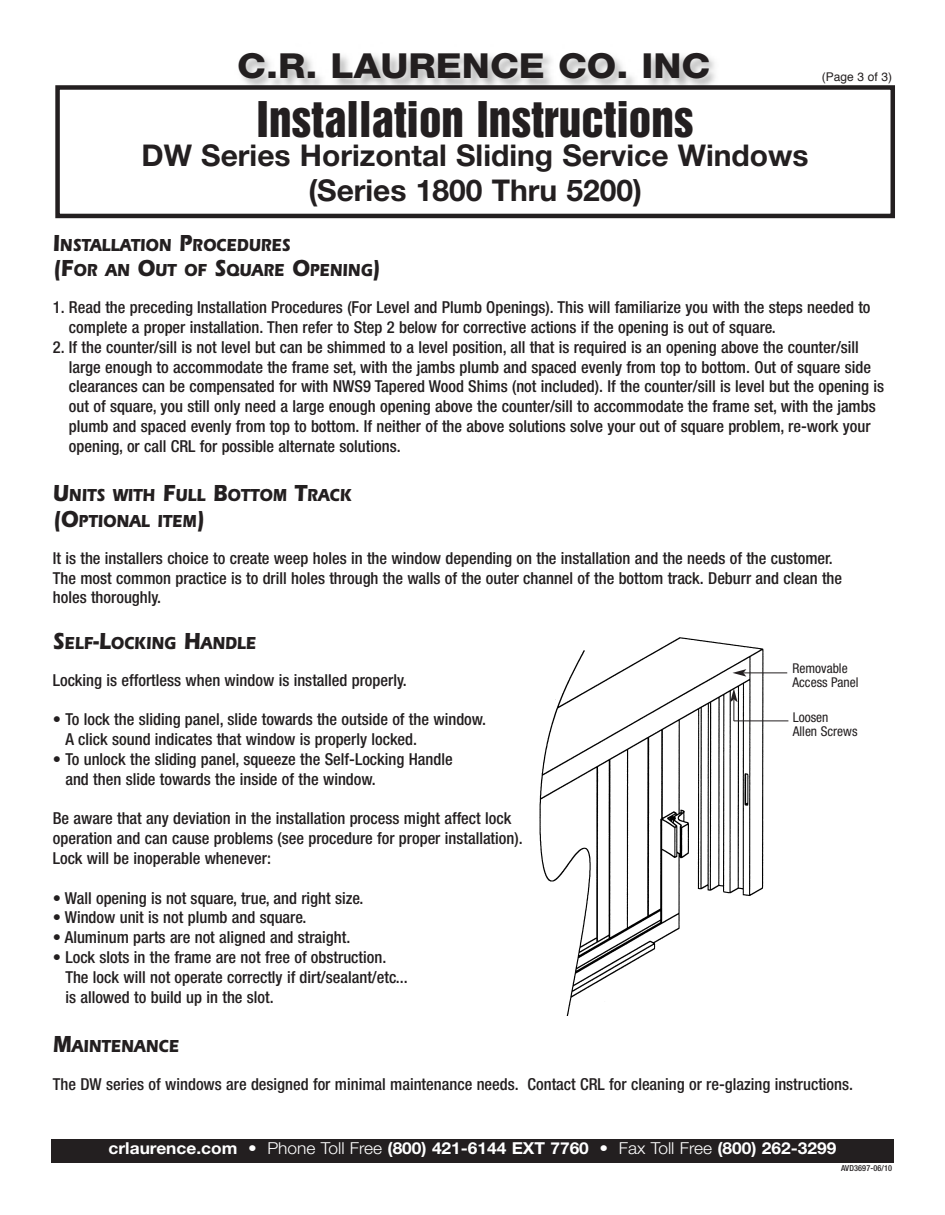
<style>
.page{position:relative;width:945px;height:1215px;background:#fff}
.page>*{position:absolute;margin:0;border:0;box-sizing:border-box;transform-origin:0 0}
.t1{font:45px "Helvetica Inserat";color:#231f20}
.t2{font:800 34.5px "Helvetica Neue";color:#231f20;scale:1.1 1}
.t3{font:700 30px/34.5px "Helvetica Neue";color:#231f20;text-align:center}
.t4{font:700 18px/25.5px "Itc Eras";color:#231f20;scale:.85 1}
.t5{font:500 condensed 16.5px/19.8px "Helvetica Neue";color:#231f20}
.t6{font:700 16.5px "Helvetica Neue";color:#fff;scale:1.05 1}
.t7{font:condensed 13.5px/13.5px "Helvetica Neue";color:#231f20}
.t8{font:12px "Helvetica";color:#231f20}
.t9{font:500 condensed 8.25px "Helvetica Neue";letter-spacing:.015em;color:#231f20}
.s1{font-size:24px}
.s2{font-weight:300}
</style>
<div class="page">
<div style="left:55px;top:85px;width:840px;height:133px;border:4px solid #231f20"></div>
<img style="left:539px;top:637px;width:250px;height:378px">
<div style="left:51px;top:1139px;width:843px;height:24px;background:#231f20"></div>
<hr style="left:744px;top:673px;width:43px;height:1px;background:#231f20">
<svg style="left:732px;top:669px;width:14px;height:8px"></svg>
<hr style="left:734px;top:721px;width:54px;height:1px;background:#231f20">
<svg style="left:730px;top:688px;width:8px;height:33px"></svg>
<h2 class="t2" style="left:237px;top:53px;width:432px">C.R. LAURENCE CO. INC</h2>
<h1 class="t1" style="left:257px;top:101px;width:439px">Installation Instructions</h1>
<h3 class="t3" style="left:142px;top:141px;width:669px">DW Series Horizontal Sliding Service Windows (Series 1800 Thru 5200)</h3>
<p class="t8" style="left:822px;top:72px;width:72px">(Page 3 of 3)</p>
<p class="t4" style="left:53px;top:234px;width:387px"><span class="s1">I</span>NSTALLATION <span class="s1">P</span>ROCEDURES<br><span class="s1">(F</span>OR AN <span class="s1">O</span>UT OF <span class="s1">S</span>QUARE <span class="s1">O</span>PENING<span class="s1">)</span></p>
<p class="t5" style="left:69px;top:299px;width:803px;text-indent:-16px">1. Read the preceding Installation Procedures (For Level and Plumb Openings). This will familiarize you with the steps needed to complete a proper installation. Then refer to Step 2 below for corrective actions if the opening is out of square.</p>
<p class="t5" style="left:69px;top:338px;width:817px;text-indent:-16px">2. If the counter/sill is not level but can be shimmed to a level position, all that is required is an opening above the counter/sill large enough to accommodate the frame set, with the jambs plumb and spaced evenly from top to bottom. Out of square side clearances can be compensated for with NWS9 Tapered Wood Shims (not included). If the counter/sill is level but the opening is out of square, you still only need a large enough opening above the counter/sill to accommodate the frame set, with the jambs plumb and spaced evenly from top to bottom. If neither of the above solutions solve your out of square problem, re-work your opening, or call CRL for possible alternate solutions.</p>
<p class="t4" style="left:53px;top:484px;width:353px"><span class="s1">U</span>NITS WITH <span class="s1">F</span>ULL <span class="s1">B</span>OTTOM <span class="s1">T</span>RACK <span class="s1">(O</span>PTIONAL ITEM<span class="s1">)</span></p>
<p class="t5" style="left:53px;top:549px;width:791px">It is the installers choice to create weep holes in the window depending on the installation and the needs of the customer.<br>The most common practice is to drill holes through the walls of the outer channel of the bottom track. Deburr and clean the holes thoroughly.</p>
<p class="t4" style="left:53px;top:632px;width:241px"><span class="s1">S</span>ELF<span class="s1">-L</span>OCKING <span class="s1">H</span>ANDLE</p>
<p class="t5" style="left:53px;top:671px;width:355px">Locking is effortless when window is installed properly.</p>
<p class="t5" style="left:65px;top:711px;width:422px;text-indent:-13px">• To lock the sliding panel, slide towards the outside of the window.<br>A click sound indicates that window is properly locked.</p>
<p class="t5" style="left:65px;top:751px;width:389px;text-indent:-13px">• To unlock the sliding panel, squeeze the Self-Locking Handle and then slide towards the inside of the window.</p>
<p class="t5" style="left:53px;top:810px;width:471px">Be aware that any deviation in the installation process might affect lock operation and can cause problems (see procedure for proper installation).<br>Lock will be inoperable whenever:</p>
<p class="t5" style="left:53px;top:889px;width:312px">• Wall opening is not square, true, and right size.</p>
<p class="t5" style="left:53px;top:909px;width:255px">• Window unit is not plumb and square.</p>
<p class="t5" style="left:53px;top:929px;width:299px">• Aluminum parts are not aligned and straight.</p>
<p class="t5" style="left:65px;top:949px;width:344px;text-indent:-13px">• Lock slots in the frame are not free of obstruction.<br>The lock will not operate correctly if dirt/sealant/etc... is allowed to build up in the slot.</p>
<p class="t7" style="left:792px;top:663px;width:68px">Removable<br>Access Panel</p>
<p class="t7" style="left:793px;top:712px;width:66px">Loosen<br>Allen Screws</p>
<p class="t4" style="left:53px;top:1036px;width:150px"><span class="s1">M</span>AINTENANCE</p>
<p class="t5" style="left:53px;top:1075px;width:802px">The DW series of windows are designed for minimal maintenance needs. Contact CRL for cleaning or re-glazing instructions.</p>
<p class="t6" style="left:109px;top:1143px;width:695px">crlaurence.com • <span class="s2">Phone Toll Free</span> (800) 421-6144 EXT 7760 • <span class="s2">Fax Toll Free</span> (800) 262-3299</p>
<p class="t9" style="left:841px;top:1165px;width:53px">AVD3697-06/10</p>
</div>
